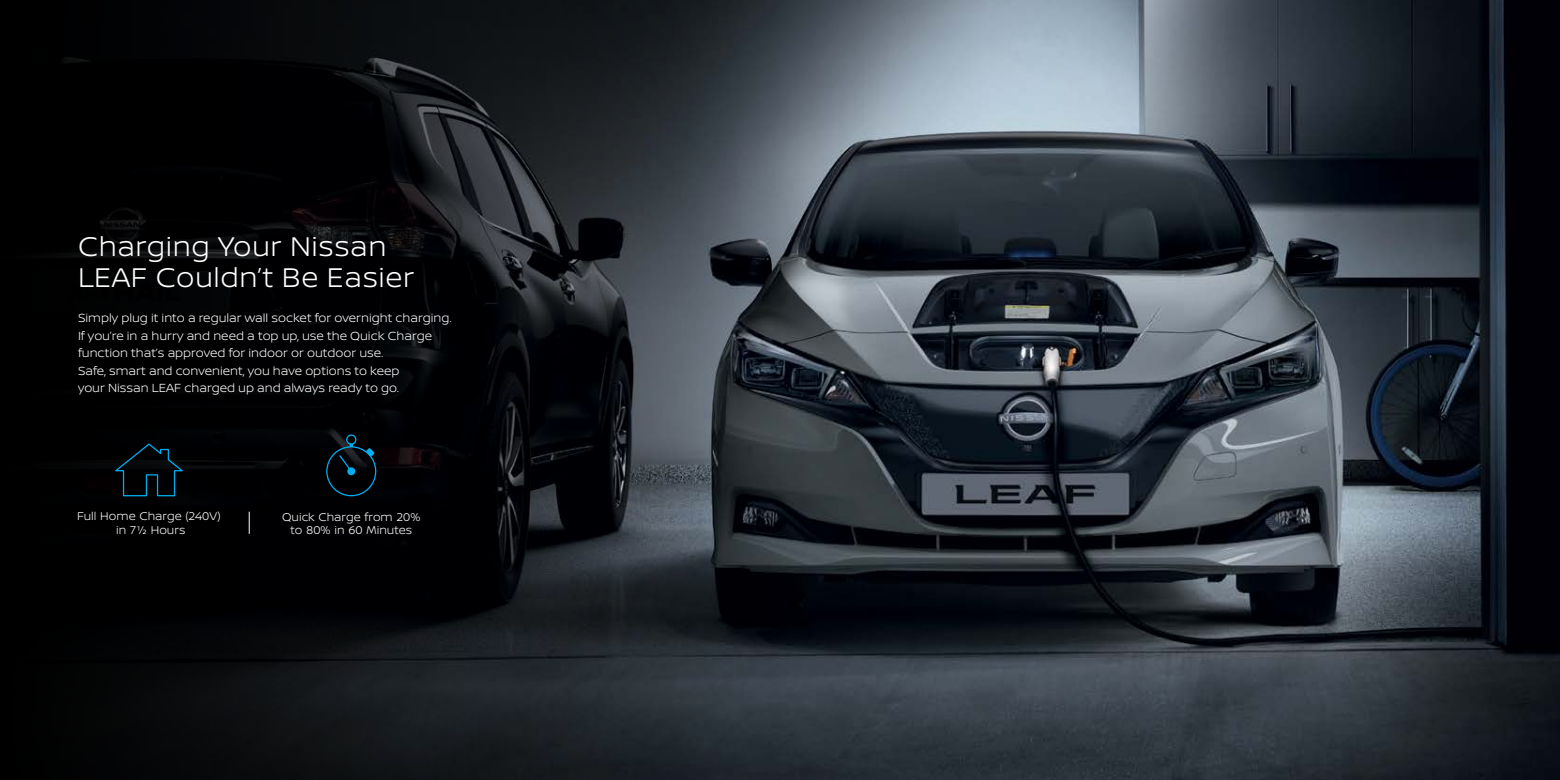
<style>
.page{position:relative;width:1560px;height:780px;background:#fff}
.page>*{position:absolute;margin:0;border:0;box-sizing:border-box;transform-origin:0 0}
.t1{font:300 28.75px/31.2px "Nissan Brand";letter-spacing:.02em;color:#fff}
.t2{font:300 12.5px/17.5px "Nissan Brand";color:#fff}
.t3{font:300 11.88px/13.2px "Nissan Brand";color:#fff;text-align:center}
</style>
<div class="page">
<img style="left:780px;top:0;width:779px;height:780px">
<svg style="left:0;top:0;width:780px;height:780px;background:#111316"></svg>
<svg style="left:112px;top:442px;width:72px;height:55px;background:#010f16"></svg>
<svg style="left:249px;top:511px;width:1px;height:22px"></svg>
<svg style="left:325px;top:434px;width:52px;height:63px;background:#03151f"></svg>
<h1 class="t1" style="left:78px;top:229px;width:338px">Charging Your Nissan<br>LEAF Couldn’t Be Easier</h1>
<p class="t2" style="left:78px;top:308px;width:375px">Simply plug it into a regular wall socket for overnight charging.<br>If you’re in a hurry and need a top up, use the Quick Charge function that’s approved for indoor or outdoor use.<br>Safe, smart and convenient, you have options to keep<br>your Nissan LEAF charged up and always ready to go.</p>
<p class="t3" style="left:77px;top:509px;width:145px">Full Home Charge (240V) in 7½ Hours</p>
<p class="t3" style="left:282px;top:509px;width:140px">Quick Charge from 20% to 80% in 60 Minutes</p>
</div>
